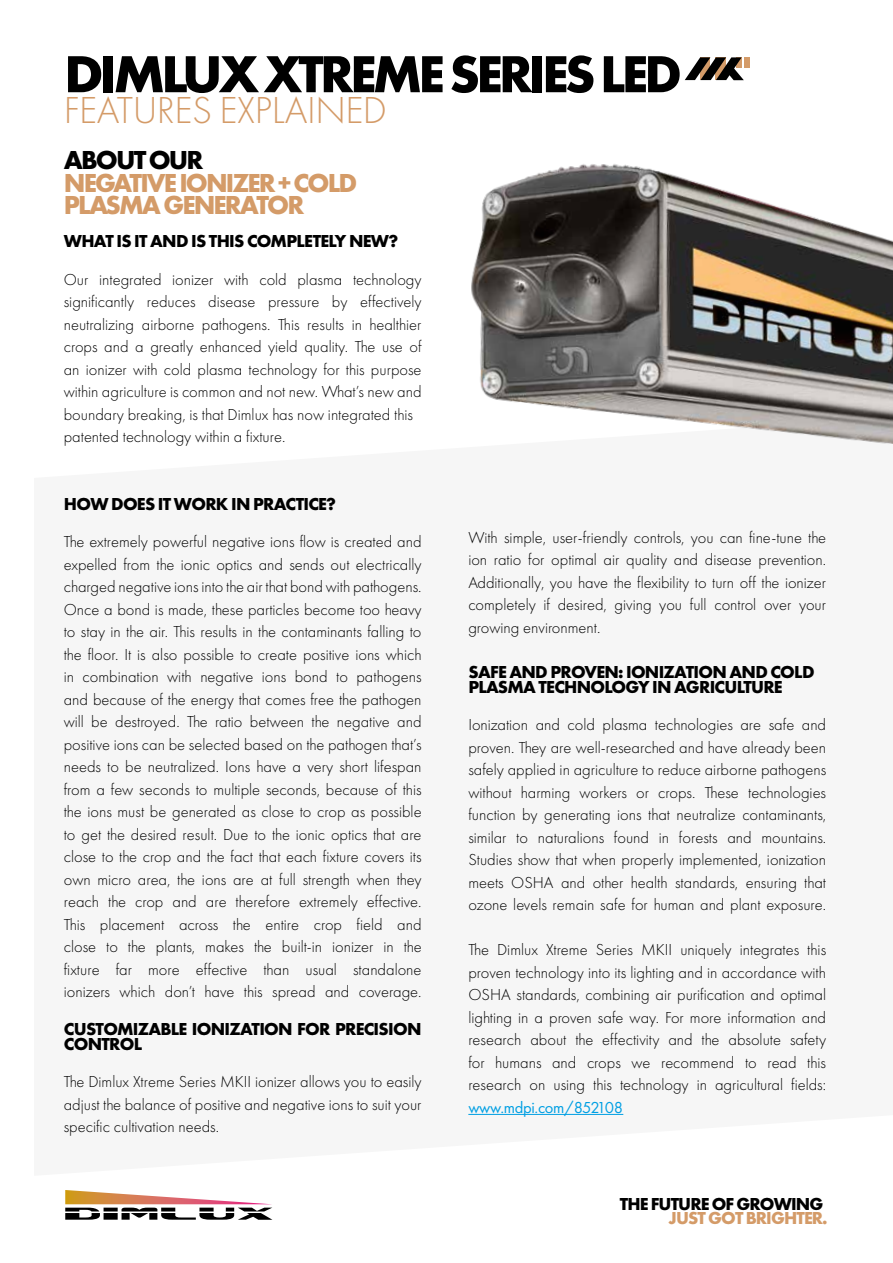
<style>
.page{position:relative;width:893px;height:1263px;background:#fff}
.page>*{position:absolute;margin:0;border:0;box-sizing:border-box;transform-origin:0 0}
.t1{font:700 54px "Futura PT";letter-spacing:-.07em;color:#000;scale:1.05 1}
.t2{font:300 39px "Futura PT";letter-spacing:-.015em;color:#d49b68}
.t3{font:700 27px/22.5px "Futura PT";letter-spacing:-.07em;color:#d49b68}
.t4{font:700 27px "Futura PT";letter-spacing:-.07em;color:#000}
.t5{font:700 18px/15px "Futura PT";letter-spacing:-.04em;color:#000}
.t6{font:700 18px "Futura PT";letter-spacing:-.05em;color:#d49b68}
.t7{font:300 16.5px/22.5px "Futura PT";color:#000;text-align:justify}
.t8{font:16.5px "Futura PT";letter-spacing:-.02em;color:#009fe3}
</style>
<div class="page">
<hr style="left:468px;top:1114px;width:155px;height:1px;background:#009fe3">
<img style="left:471px;top:164px;width:422px;height:281px">
<svg style="left:65px;top:1190px;width:207px;height:30px"></svg>
<div style="left:744px;top:57px;width:5px;height:11px;background:#d49b68"></div>
<svg style="left:685px;top:57px;width:59px;height:23px"></svg>
<h1 class="t1" style="left:64px;top:39px;width:590px">DIMLUX XTREME SERIES LED</h1>
<h2 class="t2" style="left:64px;top:88px;width:324px">FEATURES EXPLAINED</h2>
<h3 class="t4" style="left:64px;top:143px;width:141px">ABOUT OUR</h3>
<h3 class="t3" style="left:64px;top:171px;width:295px">NEGATIVE IONIZER + COLD<br>PLASMA GENERATOR</h3>
<p class="t5" style="left:64px;top:233px;width:336px">WHAT IS IT AND IS THIS COMPLETELY NEW?</p>
<p class="t7" style="left:64px;top:268px;width:359px;text-align:left">Our integrated ionizer with cold plasma technology significantly reduces disease pressure by effectively neutralizing airborne pathogens. This results in healthier crops and a greatly enhanced yield quality. The use of an ionizer with cold plasma technology for this purpose within agriculture is common and not new. What’s new and boundary breaking, is that Dimlux has now integrated this patented technology within a fixture.</p>
<p class="t5" style="left:64px;top:496px;width:274px">HOW DOES IT WORK IN PRACTICE?</p>
<p class="t7" style="left:64px;top:531px;width:359px">The extremely powerful negative ions flow is created and expelled from the ionic optics and sends out electrically charged negative ions into the air that bond with pathogens.<br>Once a bond is made, these particles become too heavy to stay in the air. This results in the contaminants falling to the floor. It is also possible to create positive ions which in combination with negative ions bond to pathogens and because of the energy that comes free the pathogen will be destroyed. The ratio between the negative and positive ions can be selected based on the pathogen that’s needs to be neutralized. Ions have a very short lifespan from a few seconds to multiple seconds, because of this the ions must be generated as close to crop as possible to get the desired result. Due to the ionic optics that are close to the crop and the fact that each fixture covers its own micro area, the ions are at full strength when they reach the crop and are therefore extremely effective.<br>This placement across the entire crop field and close to the plants, makes the built-in ionizer in the fixture far more effective than usual standalone ionizers which don’t have this spread and coverage.</p>
<p class="t5" style="left:64px;top:1021px;width:359px">CUSTOMIZABLE IONIZATION FOR PRECISION<br>CONTROL</p>
<p class="t7" style="left:64px;top:1071px;width:359px">The Dimlux Xtreme Series MKII ionizer allows you to easily adjust the balance of positive and negative ions to suit your specific cultivation needs.</p>
<p class="t7" style="left:468px;top:526px;width:359px">With simple, user-friendly controls, you can fine-tune the ion ratio for optimal air quality and disease prevention.<br>Additionally, you have the flexibility to turn off the ionizer completely if desired, giving you full control over your growing environment.</p>
<p class="t5" style="left:468px;top:664px;width:348px">SAFE AND PROVEN: IONIZATION AND COLD<br>PLASMA TECHNOLOGY IN AGRICULTURE</p>
<p class="t7" style="left:468px;top:714px;width:359px">Ionization and cold plasma technologies are safe and proven. They are well-researched and have already been safely applied in agriculture to reduce airborne pathogens without harming workers or crops. These technologies function by generating ions that neutralize contaminants, similar to naturalions found in forests and mountains.<br>Studies show that when properly implemented, ionization meets OSHA and other health standards, ensuring that ozone levels remain safe for human and plant exposure.</p>
<p class="t7" style="left:468px;top:939px;width:359px">The Dimlux Xtreme Series MKII uniquely integrates this proven technology into its lighting and in accordance with OSHA standards, combining air purification and optimal lighting in a proven safe way. For more information and research about the effectivity and the absolute safety for humans and crops we recommend to read this research on using this technology in agricultural fields:</p>
<p class="t8" style="left:468px;top:1097px;width:156px">www.mdpi.com/852108</p>
<p class="t5" style="left:620px;top:1196px;width:205px">THE FUTURE OF GROWING</p>
<p class="t6" style="left:668px;top:1206px;width:161px">JUST GOT BRIGHTER.</p>
</div>
